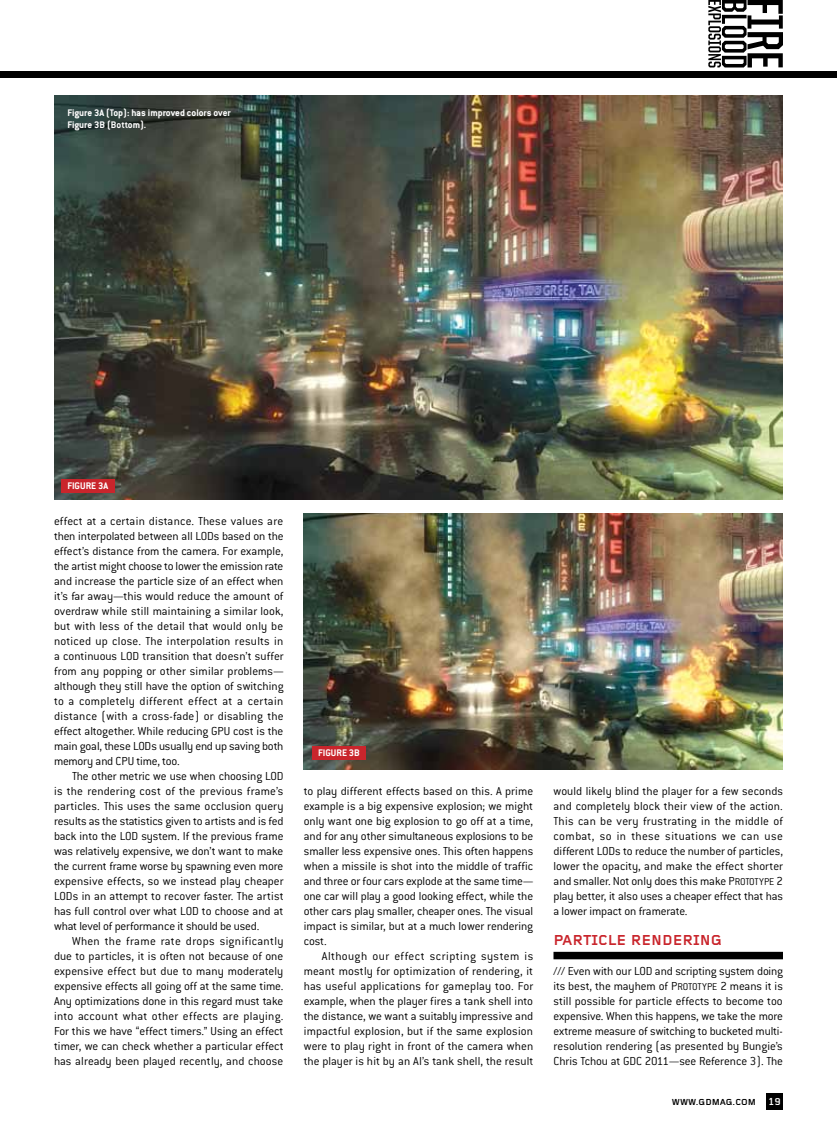
<style>
.page{position:relative;width:837px;height:1134px;background:#fff}
.page>*{position:absolute;margin:0;border:0;box-sizing:border-box;transform-origin:0 0}
.t1{font:700 15px "Foundry Gridnik";color:#c9252c}
.t2{font:300 12.75px/15px "Conduit ITC";letter-spacing:-.005em;color:#010101;text-align:justify}
.t3{font:700 10.5px/12px "Conduit ITC";color:#fff}
.t4{font:700 9px "Foundry Gridnik";color:#000}
.s1{font-family:"Conduit ITC Light SC850";font-weight:400}
.s2{font-family:"Conduit ITC Light SC850";font-weight:400;font-size:10.8px}
.s3{font-size:10.5px;color:#fff}
</style>
<div class="page">
<div style="left:766px;top:1094px;width:17px;height:16px;background:#000"></div>
<div style="left:554px;top:952px;width:229px;height:7px;background:#000"></div>
<img style="left:303px;top:513px;width:480px;height:257px">
<img style="left:54px;top:95px;width:729px;height:405px">
<div style="left:0;top:71px;width:837px;height:7px;background:#000"></div>
<svg style="left:708px;top:0;width:75px;height:67px"></svg>
<div style="left:61px;top:479px;width:54px;height:14px;background:#c9252c"></div>
<div style="left:312px;top:746px;width:54px;height:14px;background:#c9252c"></div>
<p class="t3" style="left:68px;top:107px;width:165px">Figure 3A (Top): has improved colors over<br>Figure 3B (Bottom).</p>
<p class="t3" style="left:67px;top:480px;width:42px">figure 3A</p>
<p class="t2" style="left:54px;top:514px;width:231px">effect at a certain distance. These values are then interpolated between all LODs based on the effect’s distance from the camera. For example, the artist might choose to lower the emission rate and increase the particle size of an effect when it’s far away—this would reduce the amount of overdraw while still maintaining a similar look, but with less of the detail that would only be noticed up close. The interpolation results in a continuous LOD transition that doesn’t suffer from any popping or other similar problems— although they still have the option of switching to a completely different effect at a certain distance (with a cross-fade) or disabling the effect altogether. While reducing GPU cost is the main goal, these LODs usually end up saving both memory and CPU time, too.</p>
<p class="t2" style="left:54px;top:769px;width:231px;text-indent:18px">The other metric we use when choosing LOD is the rendering cost of the previous frame’s particles. This uses the same occlusion query results as the statistics given to artists and is fed back into the LOD system. If the previous frame was relatively expensive, we don’t want to make the current frame worse by spawning even more expensive effects, so we instead play cheaper LODs in an attempt to recover faster. The artist has full control over what LOD to choose and at what level of performance it should be used.</p>
<p class="t2" style="left:54px;top:934px;width:231px;text-indent:18px">When the frame rate drops significantly due to particles, it is often not because of one expensive effect but due to many moderately expensive effects all going off at the same time.<br>Any optimizations done in this regard must take into account what other effects are playing.<br>For this we have “effect timers.” Using an effect timer, we can check whether a particular effect has already been played recently, and choose</p>
<p class="t3" style="left:318px;top:747px;width:43px">figure 3B</p>
<p class="t2" style="left:304px;top:784px;width:231px">to play different effects based on this. A prime example is a big expensive explosion; we might only want one big explosion to go off at a time, and for any other simultaneous explosions to be smaller less expensive ones. This often happens when a missile is shot into the middle of traffic and three or four cars explode at the same time— one car will play a good looking effect, while the other cars play smaller, cheaper ones. The visual impact is similar, but at a much lower rendering cost.</p>
<p class="t2" style="left:304px;top:949px;width:231px;text-indent:18px">Although our effect scripting system is meant mostly for optimization of rendering, it has useful applications for gameplay too. For example, when the player fires a tank shell into the distance, we want a suitably impressive and impactful explosion, but if the same explosion were to play right in front of the camera when the player is hit by an AI’s tank shell, the result</p>
<p class="t2" style="left:554px;top:784px;width:231px">would likely blind the player for a few seconds and completely block their view of the action.<br>This can be very frustrating in the middle of combat, so in these situations we can use different LODs to reduce the number of particles, lower the opacity, and make the effect shorter and smaller. Not only does this make <span class="s1">P</span><span class="s2">ROTOTYPE</span> <span class="s1">2 </span>play better, it also uses a cheaper effect that has a lower impact on framerate.</p>
<p class="t1" style="left:554px;top:932px;width:170px">PARTICLE RENDERING</p>
<p class="t2" style="left:553px;top:964px;width:231px">/// Even with our LOD and scripting system doing its best, the mayhem of <span class="s1">P</span><span class="s2">ROTOTYPE</span> <span class="s1">2</span> means it is still possible for particle effects to become too expensive. When this happens, we take the more extreme measure of switching to bucketed multi&shy;resolution rendering (as presented by Bungie’s Chris Tchou at GDC 2011—see Reference 3). The</p>
<p class="t4" style="left:672px;top:1097px;width:111px">WWW.GDMAG.COM <span class="s3">19</span></p>
</div>
